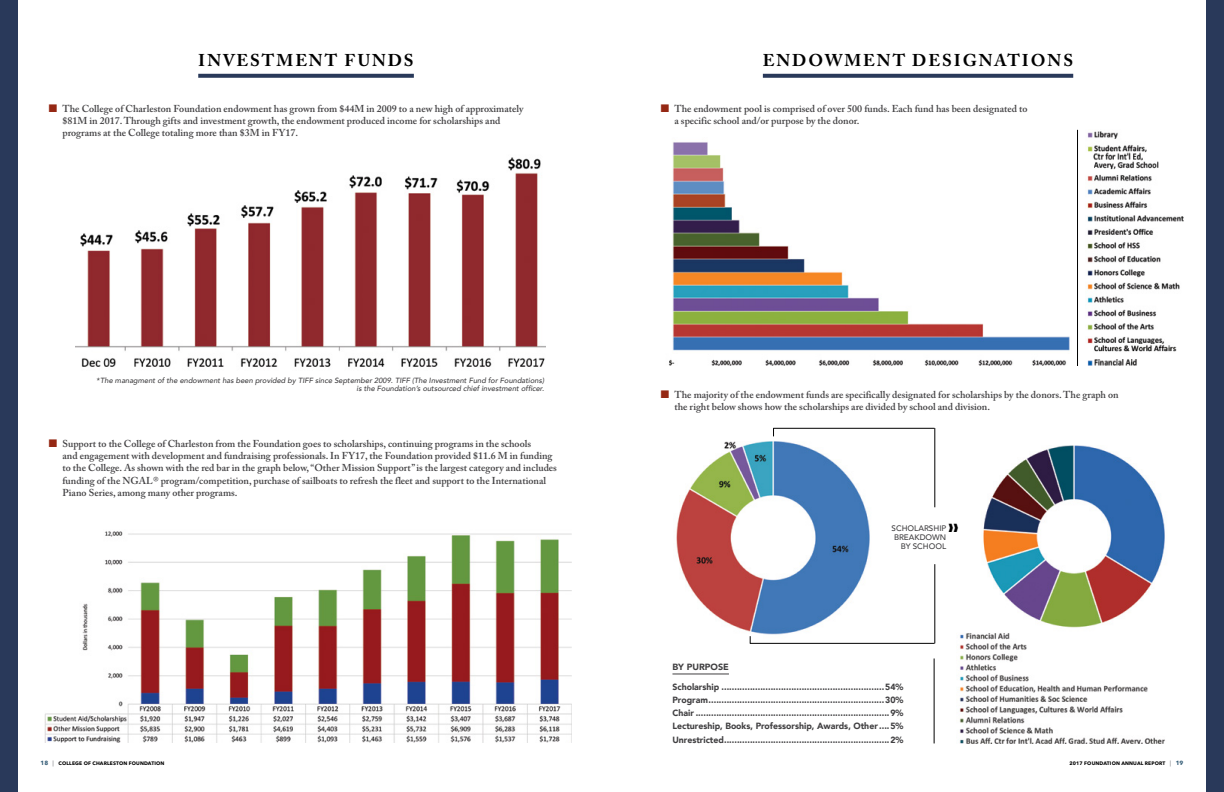
<style>
.page{position:relative;width:1224px;height:792px;background:#fff}
.page>*{position:absolute;margin:0;border:0;box-sizing:border-box;transform-origin:0 0}
.t1{font:700 17px "Adobe Caslon Pro";letter-spacing:.115em;color:#000}
.t2{font:600 10px/12px "Adobe Caslon Pro";color:#414042}
.t3{font:900 9px/13.2px "Avenir";color:#414042;text-align:justify}
.t4{font:500 8px/9px "Avenir";color:#414042;text-align:right}
.t5{font:italic 500 7.5px/8px "Avenir";color:#414042;text-align:right}
.t6{font:700 5px "Avenir Next LT Pro";letter-spacing:.025em;color:#000}
.s1{color:#952814}
.s2{font-weight:400}
.s3{font-size:6px;color:#355d77}
.s4{font-size:6px;color:#a7a9ac}
</style>
<div class="page">
<div style="left:1206px;top:0;width:18px;height:792px;background:#29395a"></div>
<div style="left:0;top:0;width:18px;height:792px;background:#29395a"></div>
<img style="left:45px;top:531px;width:527px;height:212px">
<svg style="left:198px;top:74px;width:216px;height:4px"></svg>
<img style="left:76px;top:157px;width:470px;height:210px">
<img style="left:669px;top:142px;width:401px;height:224px">
<img style="left:676px;top:441px;width:194px;height:199px">
<svg style="left:763px;top:74px;width:310px;height:4px"></svg>
<hr style="left:672px;top:673px;width:57px;height:1px;background:#414042">
<hr style="left:934px;top:658px;width:1px;height:85px;background:#000">
<hr style="left:1077px;top:130px;width:1px;height:236px;background:#000">
<hr style="left:773px;top:428px;width:162px;height:1px;background:#000">
<hr style="left:750px;top:643px;width:185px;height:1px;background:#000">
<hr style="left:935px;top:428px;width:1px;height:79px;background:#000">
<hr style="left:935px;top:564px;width:1px;height:79px;background:#000">
<img style="left:983px;top:445px;width:182px;height:183px">
<img style="left:959px;top:633px;width:206px;height:111px">
<img style="left:1094px;top:344px;width:83px;height:8px">
<img style="left:1087px;top:131px;width:60px;height:21px">
<img style="left:1093px;top:152px;width:50px;height:8px">
<img style="left:1094px;top:160px;width:65px;height:9px">
<img style="left:1087px;top:175px;width:97px;height:169px">
<img style="left:1087px;top:359px;width:50px;height:7px">
<h1 class="t1" style="left:198px;top:50px;width:217px">INVESTMENT FUNDS</h1>
<p class="t2" style="left:62px;top:103px;width:463px;text-indent:-14px"><span class="s1">■</span> The College of Charleston Foundation endowment has grown from $44M in 2009 to a new high of approximately $81M in 2017. Through gifts and investment growth, the endowment produced income for scholarships and programs at the College totaling more than $3M in FY17.</p>
<p class="t5" style="left:96px;top:377px;width:449px">* The managment of the endowment has been provided by TIFF since September 2009. TIFF (The Investment Fund for Foundations) is the Foundation’s outsourced chief investment officer.</p>
<p class="t2" style="left:62px;top:437px;width:496px;text-indent:-14px"><span class="s1">■</span> Support to the College of Charleston from the Foundation goes to scholarships, continuing programs in the schools<br>and engagement with development and fundraising professionals. In FY17, the Foundation provided $11.6 M in funding to the College. As shown with the red bar in the graph below, “Other Mission Support” is the largest category and includes</p>
<p class="t2" style="left:62px;top:474px;width:485px">funding of the NGAL<span class="s2">®</span> program/competition, purchase of sailboats to refresh the fleet and support to the International<br>Piano Series, among many other programs.</p>
<h1 class="t1" style="left:763px;top:50px;width:312px">ENDOWMENT DESIGNATIONS</h1>
<p class="t2" style="left:674px;top:103px;width:355px;text-indent:-14px"><span class="s1">■</span> The endowment pool is comprised of over 500 funds. Each fund has been designated to a specific school and/or purpose by the donor.</p>
<p class="t2" style="left:674px;top:388px;width:446px;text-indent:-14px"><span class="s1">■</span> The majority of the endowment funds are specifically designated for scholarships by the donors. The graph on the right below shows how the scholarships are divided by school and division.</p>
<p class="t4" style="left:892px;top:523px;width:56px">SCHOLARSHIP<br>BREAKDOWN<br>BY SCHOOL</p>
<p class="t3" style="left:672px;top:660px;width:58px">BY PURPOSE</p>
<p class="t3" style="left:672px;top:680px;width:232px">Scholarship ...............................................................54% Program....................................................................30% Chair ...........................................................................9% Lectureship, Books, Professorship, Awards, Other ....5% Unrestricted................................................................2%</p>
<p class="t6" style="left:40px;top:760px;width:126px"><span class="s3">18</span> <span class="s4">|</span> COLLEGE OF CHARLESTON FOUNDATION</p>
<p class="t6" style="left:1070px;top:760px;width:115px">2017 FOUNDATION ANNUAL REPORT <span class="s4">|</span> <span class="s3">19</span></p>
</div>
